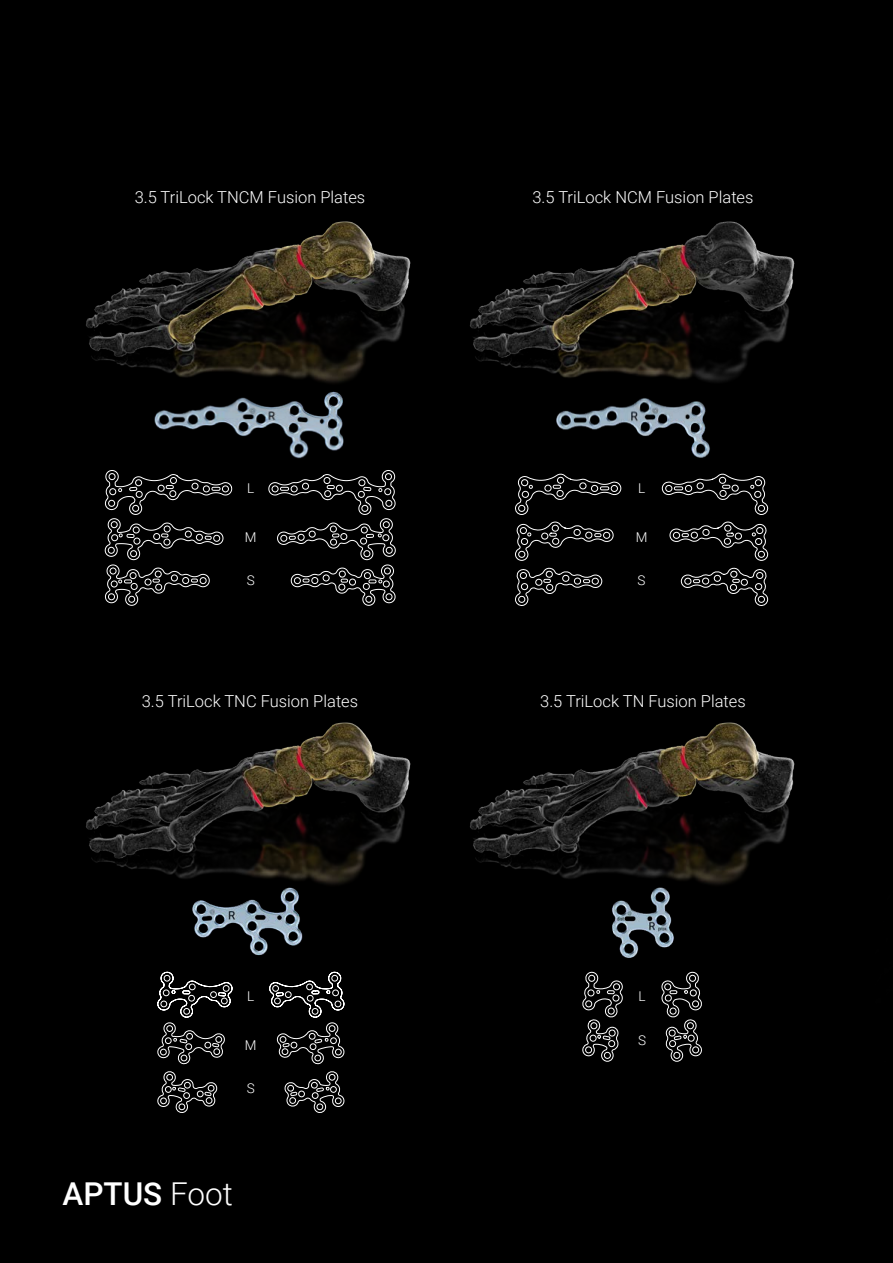
<style>
.page{position:relative;width:893px;height:1263px;background:#000}
.page>*{position:absolute;margin:0;border:0;box-sizing:border-box;transform-origin:0 0}
.t1{font:500 31.5px "Roboto";color:#fff}
.t2{font:300 16.5px "Roboto";color:#fff}
.t3{font:300 13.5px "Roboto";color:#fff}
.s1{font-weight:300}
</style>
<div class="page">
<img style="left:86px;top:221px;width:325px;height:162px">
<img style="left:470px;top:722px;width:325px;height:163px">
<img style="left:154px;top:391px;width:190px;height:60px">
<img style="left:612px;top:887px;width:62px;height:71px">
<svg style="left:661px;top:474px;width:107px;height:41px"></svg>
<svg style="left:681px;top:568px;width:87px;height:38px"></svg>
<svg style="left:515px;top:568px;width:87px;height:38px"></svg>
<svg style="left:669px;top:521px;width:99px;height:40px"></svg>
<svg style="left:515px;top:521px;width:99px;height:40px"></svg>
<svg style="left:515px;top:474px;width:107px;height:41px"></svg>
<svg style="left:104px;top:451px;width:292px;height:155px"></svg>
<img style="left:194px;top:922px;width:109px;height:33px">
<svg style="left:269px;top:971px;width:76px;height:142px"></svg>
<svg style="left:157px;top:971px;width:76px;height:142px"></svg>
<svg style="left:661px;top:956px;width:41px;height:106px"></svg>
<svg style="left:582px;top:956px;width:42px;height:106px"></svg>
<img style="left:86px;top:722px;width:325px;height:200px">
<img style="left:470px;top:221px;width:325px;height:237px">
<p class="t2" style="left:135px;top:185px;width:232px">3.5 TriLock TNCM Fusion Plates</p>
<p class="t2" style="left:532px;top:185px;width:223px">3.5 TriLock NCM Fusion Plates</p>
<p class="t3" style="left:247px;top:479px;width:9px">L</p>
<p class="t3" style="left:638px;top:479px;width:9px">L</p>
<p class="t3" style="left:245px;top:528px;width:13px">M</p>
<p class="t3" style="left:636px;top:528px;width:13px">M</p>
<p class="t3" style="left:247px;top:571px;width:9px">S</p>
<p class="t3" style="left:638px;top:571px;width:9px">S</p>
<p class="t2" style="left:142px;top:689px;width:218px">3.5 TriLock TNC Fusion Plates</p>
<p class="t2" style="left:540px;top:689px;width:207px">3.5 TriLock TN Fusion Plates</p>
<p class="t3" style="left:247px;top:987px;width:9px">L</p>
<p class="t3" style="left:639px;top:987px;width:9px">L</p>
<p class="t3" style="left:638px;top:1031px;width:9px">S</p>
<p class="t3" style="left:245px;top:1036px;width:13px">M</p>
<p class="t3" style="left:247px;top:1079px;width:9px">S</p>
<h1 class="t1" style="left:63px;top:1171px;width:172px">APTUS <span class="s1">Foot</span></h1>
</div>
